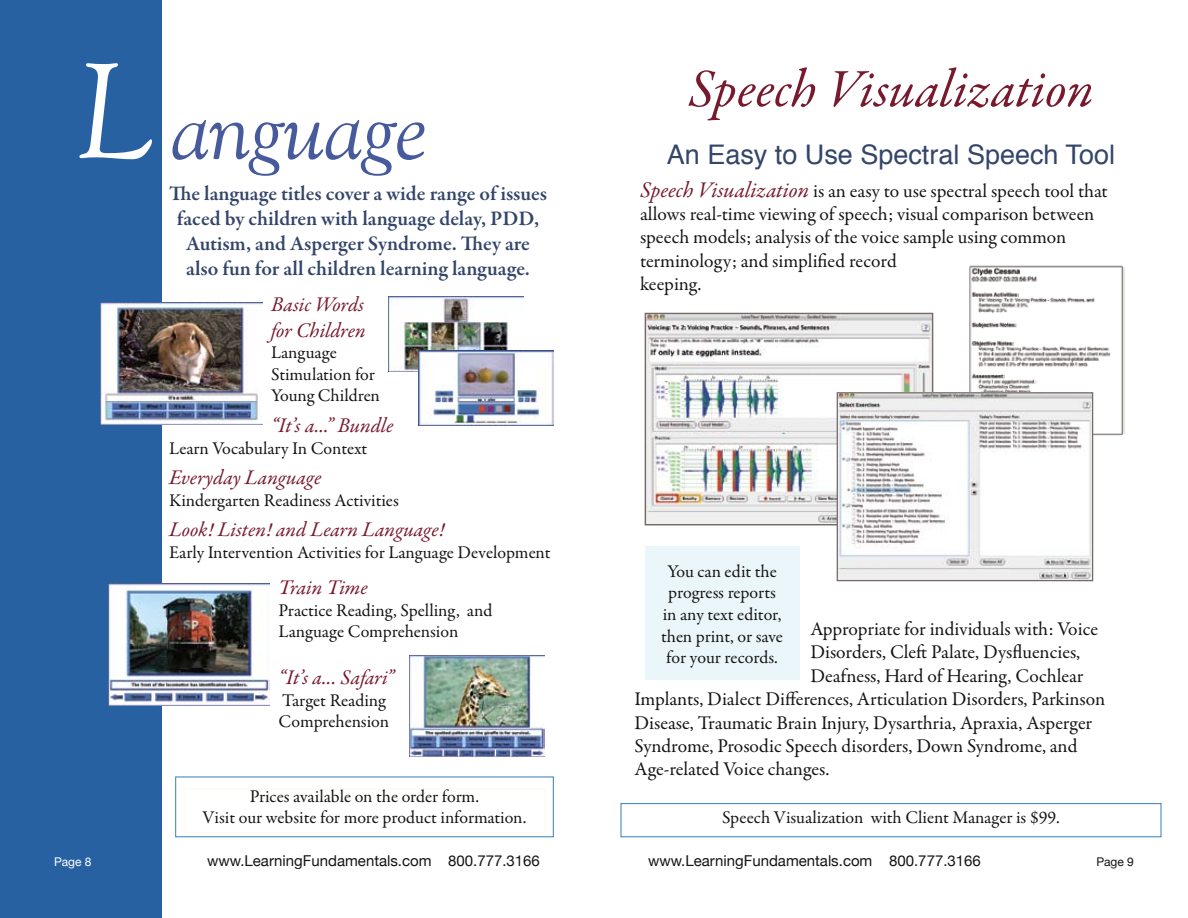
<style>
.page{position:relative;width:1188px;height:918px;background:#fff}
.page>*{position:absolute;margin:0;border:0;box-sizing:border-box;transform-origin:0 0}
.t1{font:135px "Goudy Old Style Italic BT";color:#fff}
.t2{font:84px "Goudy Old Style Italic BT";color:#465a9c}
.t3{font:italic 54px "Garamond Premr Pro";color:#781a2e}
.t4{font:27px "Helvetica";color:#334569}
.t5{font:600 21px/25.2px "Garamond Premr Pro";color:#334569;text-align:center}
.t6{font:italic 21px/25.2px "Garamond Premr Pro";color:#781a2e}
.t7{font:19.5px/23.4px "Garamond Premr Pro";color:#141414}
.t8{font:18px/21.6px "Garamond Premr Pro";letter-spacing:-.005em;color:#141414}
.t9{font:15px "Helvetica Neue";color:#141414}
.t10{font:12px "Helvetica Neue";color:#fff}
.t11{font:12px "Helvetica Neue";color:#141414}
.s1{font-style:italic;font-size:22.5px;color:#781a2e}
</style>
<div class="page">
<div style="left:0;top:0;width:162px;height:918px;background:#2761a2"></div>
<img style="left:969px;top:265px;width:155px;height:172px">
<div style="left:184px;top:789px;width:361px;height:44px;border:1px solid #fff9ef"></div>
<div style="left:645px;top:546px;width:155px;height:134px;background:#ebf6fa"></div>
<img style="left:647px;top:315px;width:284px;height:208px">
<div style="left:645px;top:313px;width:288px;height:212px;border:1px solid #746b67"></div>
<img style="left:839px;top:394px;width:252px;height:185px">
<div style="left:837px;top:392px;width:256px;height:189px;border:1px solid #746b67"></div>
<div style="left:621px;top:803px;width:540px;height:34px;border:1px solid #357fba"></div>
<img style="left:389px;top:296px;width:135px;height:75px">
<img style="left:418px;top:350px;width:135px;height:75px">
<img style="left:108px;top:584px;width:162px;height:121px">
<img style="left:410px;top:656px;width:134px;height:101px">
<img style="left:100px;top:303px;width:162px;height:121px">
<h1 class="t1" style="left:79px;top:28px;width:76px">L</h1>
<h2 class="t2" style="left:172px;top:78px;width:258px">anguage</h2>
<p class="t5" style="left:169px;top:181px;width:379px">The language titles cover a wide range of issues faced by children with language delay, PDD, Autism, and Asperger Syndrome. They are also fun for all children learning language.</p>
<p class="t6" style="left:271px;top:293px;width:96px">Basic Words for Children</p>
<p class="t8" style="left:271px;top:342px;width:110px">Language<br>Stimulation for<br>Young Children</p>
<p class="t6" style="left:271px;top:414px;width:124px">“It’s a...” Bundle</p>
<p class="t8" style="left:169px;top:438px;width:200px">Learn Vocabulary In Context</p>
<p class="t6" style="left:169px;top:466px;width:154px">Everyday Language</p>
<p class="t8" style="left:169px;top:490px;width:231px">Kindergarten Readiness Activities</p>
<p class="t6" style="left:169px;top:518px;width:277px">Look! Listen! and Learn Language!</p>
<p class="t8" style="left:169px;top:542px;width:383px">Early Intervention Activities for Language Development</p>
<p class="t6" style="left:279px;top:576px;width:91px">Train Time</p>
<p class="t8" style="left:279px;top:600px;width:215px">Practice Reading, Spelling, and<br>Language Comprehension</p>
<p class="t6" style="left:279px;top:666px;width:117px">“It’s a... Safari”</p>
<p class="t8" style="left:279px;top:690px;width:112px">Target Reading<br>Comprehension</p>
<p class="t8" style="left:202px;top:786px;width:326px;text-align:center">Prices available on the order form.<br>Visit our website for more product information.</p>
<h3 class="t3" style="left:688px;top:55px;width:408px">Speech Visualization</h3>
<h3 class="t4" style="left:667px;top:143px;width:450px">An Easy to Use Spectral Speech Tool</h3>
<p class="t7" style="left:640px;top:179px;width:469px"><span class="s1">Speech Visualization</span> is an easy to use spectral speech tool that allows real-time viewing of speech; visual comparison between speech models; analysis of the voice sample using common terminology; and simplified record<br>keeping.</p>
<p class="t8" style="left:661px;top:561px;width:123px;text-align:center">You can edit the progress reports in any text editor, then print, or save for your records.</p>
<p class="t7" style="left:810px;top:618px;width:289px">Appropriate for individuals with: Voice</p>
<p class="t7" style="left:810px;top:641px;width:271px">Disorders, Cleft Palate, Dysfluencies,</p>
<p class="t7" style="left:810px;top:664px;width:275px">Deafness, Hard of Hearing, Cochlear</p>
<p class="t7" style="left:634px;top:688px;width:472px">Implants, Dialect Differences, Articulation Disorders, Parkinson</p>
<p class="t7" style="left:634px;top:711px;width:459px">Disease, Traumatic Brain Injury, Dysarthria, Apraxia, Asperger</p>
<p class="t7" style="left:634px;top:735px;width:445px">Syndrome, Prosodic Speech disorders, Down Syndrome, and</p>
<p class="t7" style="left:634px;top:758px;width:197px">Age-related Voice changes.</p>
<p class="t8" style="left:722px;top:807px;width:339px">Speech Visualization with Client Manager is $99.</p>
<p class="t10" style="left:54px;top:854px;width:39px">Page 8</p>
<p class="t9" style="left:207px;top:851px;width:334px">www.LearningFundamentals.com 800.777.3166</p>
<p class="t9" style="left:648px;top:851px;width:334px">www.LearningFundamentals.com 800.777.3166</p>
<p class="t11" style="left:1096px;top:854px;width:39px">Page 9</p>
</div>
